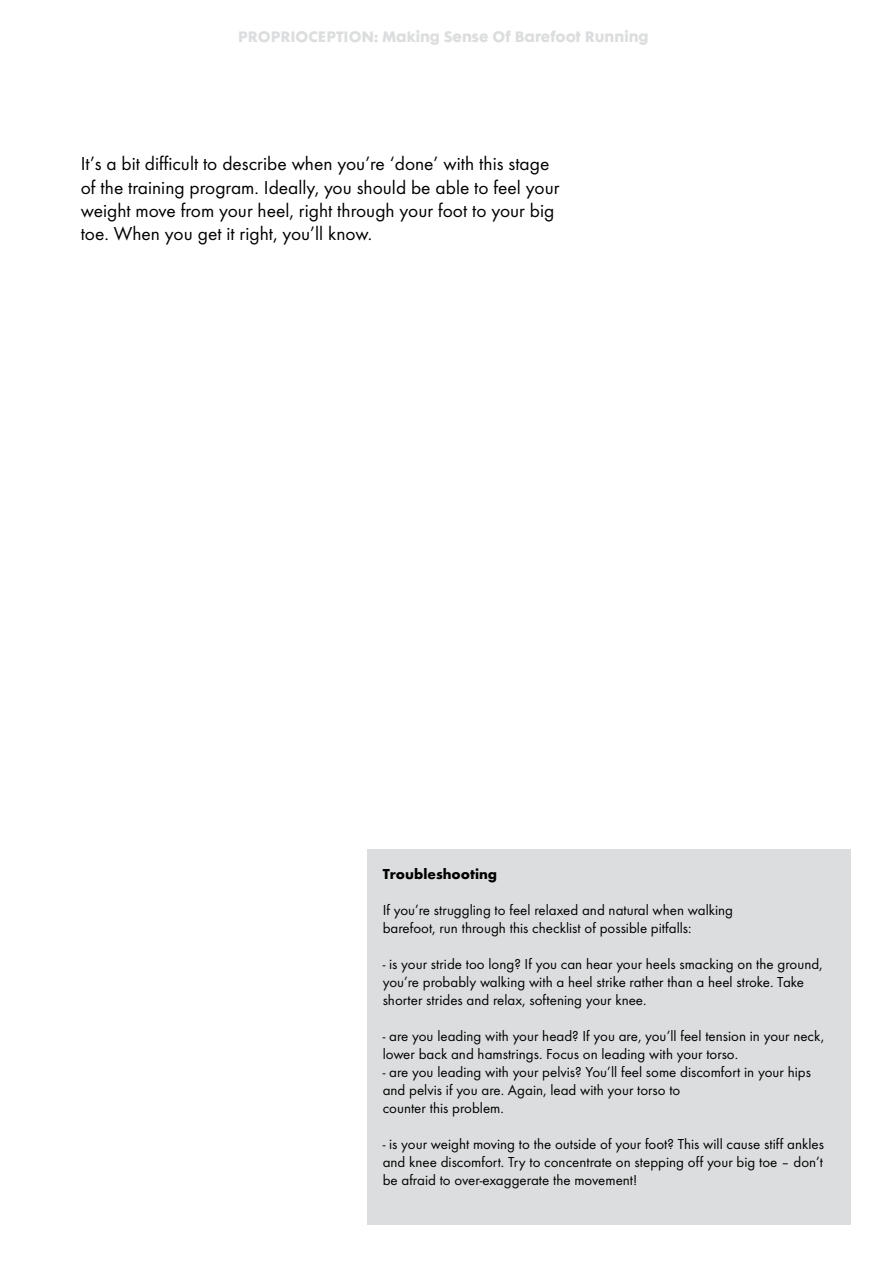
<style>
.page{position:relative;width:893px;height:1263px;background:#fff}
.page>*{position:absolute;margin:0;border:0;box-sizing:border-box;transform-origin:0 0}
.t1{font:19.5px/23.4px "Futura T";color:#000}
.t2{font:15px/18px "Futura T";color:#000}
.t3{font:700 15px "Futura T";color:#000}
.t4{font:13.8px "Cg Futura Maxi Bd";color:#dcddde}
</style>
<div class="page">
<div style="left:368px;top:849px;width:483px;height:375px;background:#dcddde"></div>
<p class="t4" style="left:238px;top:27px;width:412px">PROPRIOCEPTION: Making Sense Of Barefoot Running</p>
<h1 class="t1" style="left:81px;top:152px;width:480px">It’s a bit difficult to describe when you’re ‘done’ with this stage of the training program. Ideally, you should be able to feel your weight move from your heel, right through your foot to your big toe. When you get it right, you’ll know.</h1>
<p class="t3" style="left:383px;top:865px;width:116px">Troubleshooting</p>
<p class="t2" style="left:383px;top:901px;width:352px">If you’re struggling to feel relaxed and natural when walking barefoot, run through this checklist of possible pitfalls:</p>
<p class="t2" style="left:383px;top:955px;width:441px">- is your stride too long? If you can hear your heels smacking on the ground, you’re probably walking with a heel strike rather than a heel stroke. Take shorter strides and relax, softening your knee.</p>
<p class="t2" style="left:383px;top:1027px;width:443px">- are you leading with your head? If you are, you’ll feel tension in your neck, lower back and hamstrings. Focus on leading with your torso.</p>
<p class="t2" style="left:383px;top:1063px;width:430px">- are you leading with your pelvis? You’ll feel some discomfort in your hips and pelvis if you are. Again, lead with your torso to<br>counter this problem.</p>
<p class="t2" style="left:383px;top:1135px;width:443px;text-align:justify">- is your weight moving to the outside of your foot? This will cause stiff ankles and knee discomfort. Try to concentrate on stepping off your big toe – don’t be afraid to over-exaggerate the movement!</p>
</div>
